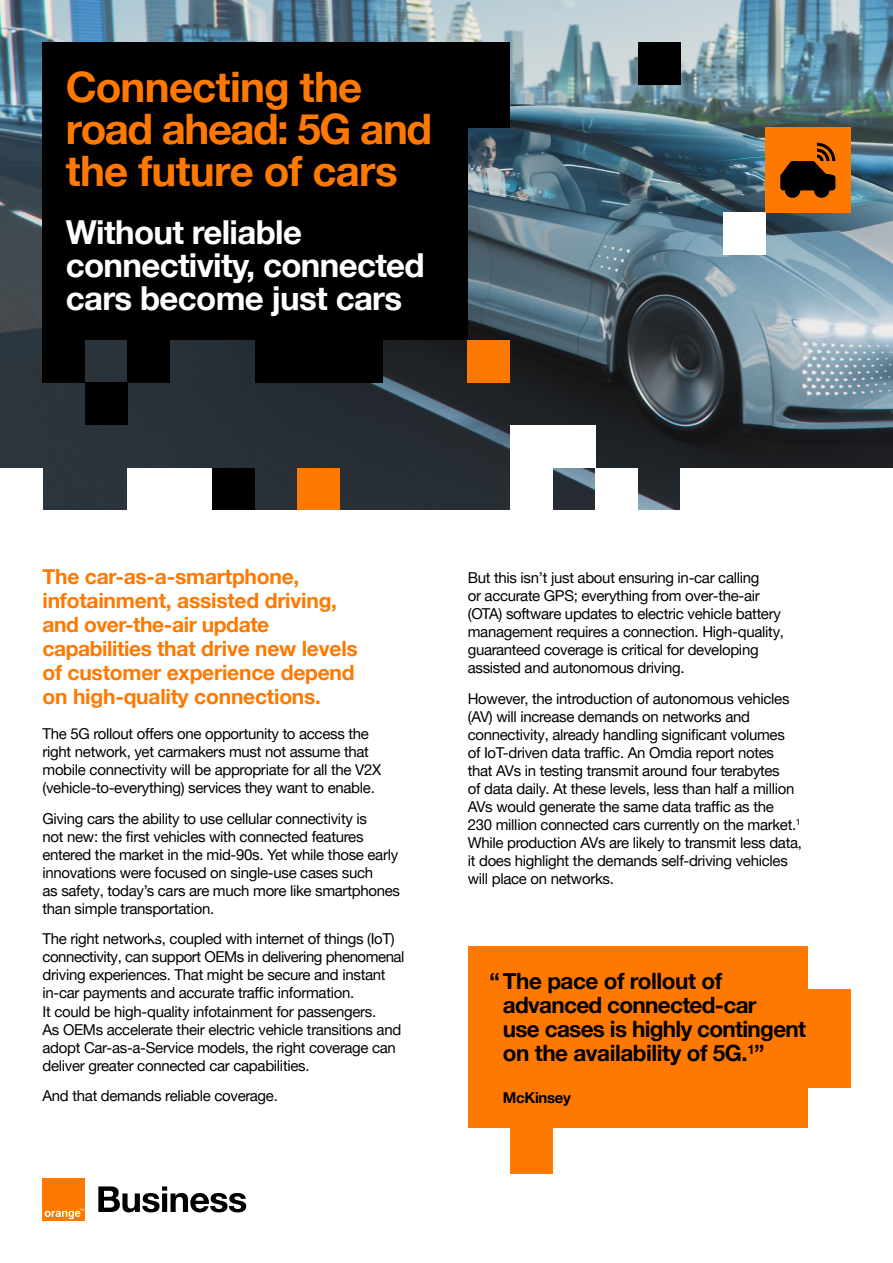
<style>
.page{position:relative;width:893px;height:1263px;background:#fff}
.page>*{position:absolute;margin:0;border:0;box-sizing:border-box;transform-origin:0 0}
.t1{font:700 42px/42px "Helvetica Neue";letter-spacing:-.02em;color:#ff7900}
.t2{font:700 33px/33px "Helvetica Neue";letter-spacing:-.02em;color:#fff}
.t3{font:700 22.5px/24px "Helvetica Neue";letter-spacing:-.03em;color:#000}
.t4{font:700 21px/24px "Helvetica Neue";letter-spacing:-.01em;color:#ff7900}
.t5{font:15px/18px "Helvetica Neue";letter-spacing:-.02em;color:#000}
.t6{font:700 15px "Helvetica Neue";letter-spacing:-.02em;color:#000}
</style>
<div class="page">
<img style="left:0;top:0;width:893px;height:510px">
<div style="left:468px;top:946px;width:383px;height:182px;background:#ff7900"></div>
<div style="left:510px;top:1127px;width:43px;height:47px;background:#ff7900"></div>
<div style="left:808px;top:942px;width:47px;height:47px;background:#fff"></div>
<div style="left:808px;top:1089px;width:47px;height:42px;background:#fff"></div>
<div style="left:340px;top:128px;width:43px;height:42px;background:#000"></div>
<div style="left:170px;top:128px;width:43px;height:42px;background:#000"></div>
<div style="left:85px;top:128px;width:42px;height:42px;background:#000"></div>
<div style="left:425px;top:128px;width:43px;height:42px;background:#000"></div>
<div style="left:255px;top:128px;width:43px;height:42px;background:#000"></div>
<div style="left:42px;top:128px;width:43px;height:42px;background:#000"></div>
<div style="left:383px;top:128px;width:42px;height:42px;background:#000"></div>
<div style="left:213px;top:128px;width:42px;height:42px;background:#000"></div>
<div style="left:127px;top:128px;width:43px;height:42px;background:#000"></div>
<div style="left:298px;top:128px;width:42px;height:42px;background:#000"></div>
<div style="left:340px;top:255px;width:43px;height:43px;background:#000"></div>
<div style="left:170px;top:255px;width:43px;height:43px;background:#000"></div>
<div style="left:85px;top:255px;width:42px;height:43px;background:#000"></div>
<div style="left:425px;top:255px;width:43px;height:43px;background:#000"></div>
<div style="left:255px;top:255px;width:43px;height:43px;background:#000"></div>
<div style="left:42px;top:255px;width:43px;height:43px;background:#000"></div>
<div style="left:383px;top:255px;width:42px;height:43px;background:#000"></div>
<div style="left:213px;top:255px;width:42px;height:43px;background:#000"></div>
<div style="left:127px;top:255px;width:43px;height:43px;background:#000"></div>
<div style="left:298px;top:255px;width:42px;height:43px;background:#000"></div>
<div style="left:340px;top:85px;width:43px;height:43px;background:#000"></div>
<div style="left:170px;top:85px;width:43px;height:43px;background:#000"></div>
<div style="left:85px;top:85px;width:42px;height:43px;background:#000"></div>
<div style="left:425px;top:85px;width:43px;height:43px;background:#000"></div>
<div style="left:255px;top:85px;width:43px;height:43px;background:#000"></div>
<div style="left:42px;top:85px;width:43px;height:43px;background:#000"></div>
<div style="left:383px;top:85px;width:42px;height:43px;background:#000"></div>
<div style="left:213px;top:85px;width:42px;height:43px;background:#000"></div>
<div style="left:127px;top:85px;width:43px;height:43px;background:#000"></div>
<div style="left:468px;top:85px;width:42px;height:43px;background:#000"></div>
<div style="left:298px;top:85px;width:42px;height:43px;background:#000"></div>
<div style="left:340px;top:213px;width:43px;height:42px;background:#000"></div>
<div style="left:170px;top:213px;width:43px;height:42px;background:#000"></div>
<div style="left:85px;top:213px;width:42px;height:42px;background:#000"></div>
<div style="left:425px;top:213px;width:43px;height:42px;background:#000"></div>
<div style="left:255px;top:213px;width:43px;height:42px;background:#000"></div>
<div style="left:42px;top:213px;width:43px;height:42px;background:#000"></div>
<div style="left:383px;top:213px;width:42px;height:42px;background:#000"></div>
<div style="left:723px;top:213px;width:42px;height:42px;background:#fff"></div>
<div style="left:213px;top:213px;width:42px;height:42px;background:#000"></div>
<div style="left:127px;top:213px;width:43px;height:42px;background:#000"></div>
<div style="left:298px;top:213px;width:42px;height:42px;background:#000"></div>
<div style="left:340px;top:43px;width:43px;height:42px;background:#000"></div>
<div style="left:170px;top:43px;width:43px;height:42px;background:#000"></div>
<div style="left:85px;top:43px;width:42px;height:42px;background:#000"></div>
<div style="left:425px;top:43px;width:43px;height:42px;background:#000"></div>
<div style="left:255px;top:43px;width:43px;height:42px;background:#000"></div>
<div style="left:42px;top:43px;width:43px;height:42px;background:#000"></div>
<div style="left:383px;top:43px;width:42px;height:42px;background:#000"></div>
<div style="left:213px;top:43px;width:42px;height:42px;background:#000"></div>
<div style="left:127px;top:43px;width:43px;height:42px;background:#000"></div>
<div style="left:468px;top:43px;width:42px;height:42px;background:#000"></div>
<div style="left:638px;top:43px;width:42px;height:42px;background:#000"></div>
<div style="left:298px;top:43px;width:42px;height:42px;background:#000"></div>
<div style="left:340px;top:170px;width:43px;height:43px;background:#000"></div>
<div style="left:170px;top:170px;width:43px;height:43px;background:#000"></div>
<div style="left:85px;top:170px;width:42px;height:43px;background:#000"></div>
<div style="left:425px;top:170px;width:43px;height:43px;background:#000"></div>
<div style="left:255px;top:170px;width:43px;height:43px;background:#000"></div>
<div style="left:42px;top:170px;width:43px;height:43px;background:#000"></div>
<div style="left:383px;top:170px;width:42px;height:43px;background:#000"></div>
<div style="left:213px;top:170px;width:42px;height:43px;background:#000"></div>
<div style="left:127px;top:170px;width:43px;height:43px;background:#000"></div>
<div style="left:298px;top:170px;width:42px;height:43px;background:#000"></div>
<div style="left:340px;top:298px;width:43px;height:42px;background:#000"></div>
<div style="left:0;top:468px;width:42px;height:42px;background:#fff"></div>
<div style="left:510px;top:468px;width:43px;height:42px;background:#fff"></div>
<div style="left:680px;top:468px;width:43px;height:42px;background:#fff"></div>
<div style="left:170px;top:298px;width:43px;height:42px;background:#000"></div>
<div style="left:170px;top:468px;width:43px;height:42px;background:#fff"></div>
<div style="left:85px;top:298px;width:42px;height:42px;background:#000"></div>
<div style="left:85px;top:383px;width:42px;height:42px;background:#000"></div>
<div style="left:425px;top:298px;width:43px;height:42px;background:#000"></div>
<div style="left:595px;top:468px;width:43px;height:42px;background:#fff"></div>
<div style="left:765px;top:468px;width:43px;height:42px;background:#fff"></div>
<div style="left:255px;top:298px;width:43px;height:42px;background:#000"></div>
<div style="left:383px;top:298px;width:42px;height:42px;background:#000"></div>
<div style="left:723px;top:468px;width:42px;height:42px;background:#fff"></div>
<div style="left:213px;top:298px;width:42px;height:42px;background:#000"></div>
<div style="left:213px;top:468px;width:42px;height:42px;background:#000"></div>
<div style="left:127px;top:298px;width:43px;height:42px;background:#000"></div>
<div style="left:127px;top:468px;width:43px;height:42px;background:#fff"></div>
<div style="left:298px;top:298px;width:42px;height:42px;background:#000"></div>
<div style="left:298px;top:468px;width:42px;height:42px;background:#ff7900"></div>
<div style="left:850px;top:468px;width:43px;height:42px;background:#fff"></div>
<div style="left:808px;top:468px;width:42px;height:42px;background:#fff"></div>
<div style="left:765px;top:128px;width:85px;height:85px;background:#ff7900"></div>
<div style="left:340px;top:340px;width:43px;height:43px;background:#000"></div>
<div style="left:510px;top:425px;width:43px;height:43px;background:#fff"></div>
<div style="left:255px;top:340px;width:43px;height:43px;background:#000"></div>
<div style="left:42px;top:340px;width:43px;height:43px;background:#000"></div>
<div style="left:553px;top:425px;width:42px;height:43px;background:#fff"></div>
<div style="left:127px;top:340px;width:43px;height:43px;background:#000"></div>
<div style="left:468px;top:340px;width:42px;height:43px;background:#ff7900"></div>
<div style="left:298px;top:340px;width:42px;height:43px;background:#000"></div>
<div style="left:42px;top:298px;width:43px;height:42px;background:#000"></div>
<svg style="left:780px;top:143px;width:55px;height:55px"></svg>
<svg style="left:98px;top:1186px;width:148px;height:26px"></svg>
<div style="left:42px;top:1178px;width:43px;height:42px;background:#ff7900"></div>
<svg style="left:45px;top:1209px;width:39px;height:10px"></svg>
<h1 class="t1" style="left:66px;top:67px;width:368px">Connecting the road ahead: 5G and the future of cars</h1>
<h2 class="t2" style="left:66px;top:217px;width:360px">Without reliable connectivity, connected cars become just cars</h2>
<h3 class="t4" style="left:43px;top:565px;width:317px">The car‑as‑a‑smartphone, infotainment, assisted driving, and over‑the‑air update capabilities that drive new levels of customer experience depend on high‑quality connections.</h3>
<p class="t5" style="left:43px;top:724px;width:340px">The 5G rollout offers one opportunity to access the right network, yet carmakers must not assume that mobile connectivity will be appropriate for all the V2X (vehicle‑to‑everything) services they want to enable.</p>
<p class="t5" style="left:43px;top:809px;width:359px">Giving cars the ability to use cellular connectivity is<br>not new: the first vehicles with connected features entered the market in the mid‑90s. Yet while those early innovations were focused on single‑use cases such<br>as safety, today’s cars are much more like smartphones than simple transportation.</p>
<p class="t5" style="left:43px;top:930px;width:363px">The right networks, coupled with internet of things (IoT) connectivity, can support OEMs in delivering phenomenal driving experiences. That might be secure and instant in‑car payments and accurate traffic information.<br>It could be high‑quality infotainment for passengers.<br>As OEMs accelerate their electric vehicle transitions and adopt Car‑as‑a‑Service models, the right coverage can deliver greater connected car capabilities.</p>
<p class="t5" style="left:43px;top:1087px;width:237px">And that demands reliable coverage.</p>
<p class="t5" style="left:468px;top:569px;width:318px">But this isn’t just about ensuring in‑car calling<br>or accurate GPS; everything from over‑the‑air (OTA) software updates to electric vehicle battery management requires a connection. High‑quality, guaranteed coverage is critical for developing assisted and autonomous driving.</p>
<p class="t5" style="left:468px;top:689px;width:336px">However, the introduction of autonomous vehicles (AV) will increase demands on networks and connectivity, already handling significant volumes<br>of IoT‑driven data traffic. An Omdia report notes that AVs in testing transmit around four terabytes<br>of data daily. At these levels, less than half a million AVs would generate the same data traffic as the 230 million connected cars currently on the market.<sup>1<br></sup>While production AVs are likely to transmit less data, it does highlight the demands self‑driving vehicles will place on networks.</p>
<h3 class="t3" style="left:503px;top:970px;width:305px;text-indent:-14px">“ The pace of rollout of advanced connected‑car<br>use cases is highly contingent on the availability of 5G.<sup>1</sup>”</h3>
<p class="t6" style="left:503px;top:1086px;width:70px">McKinsey</p>
</div>
